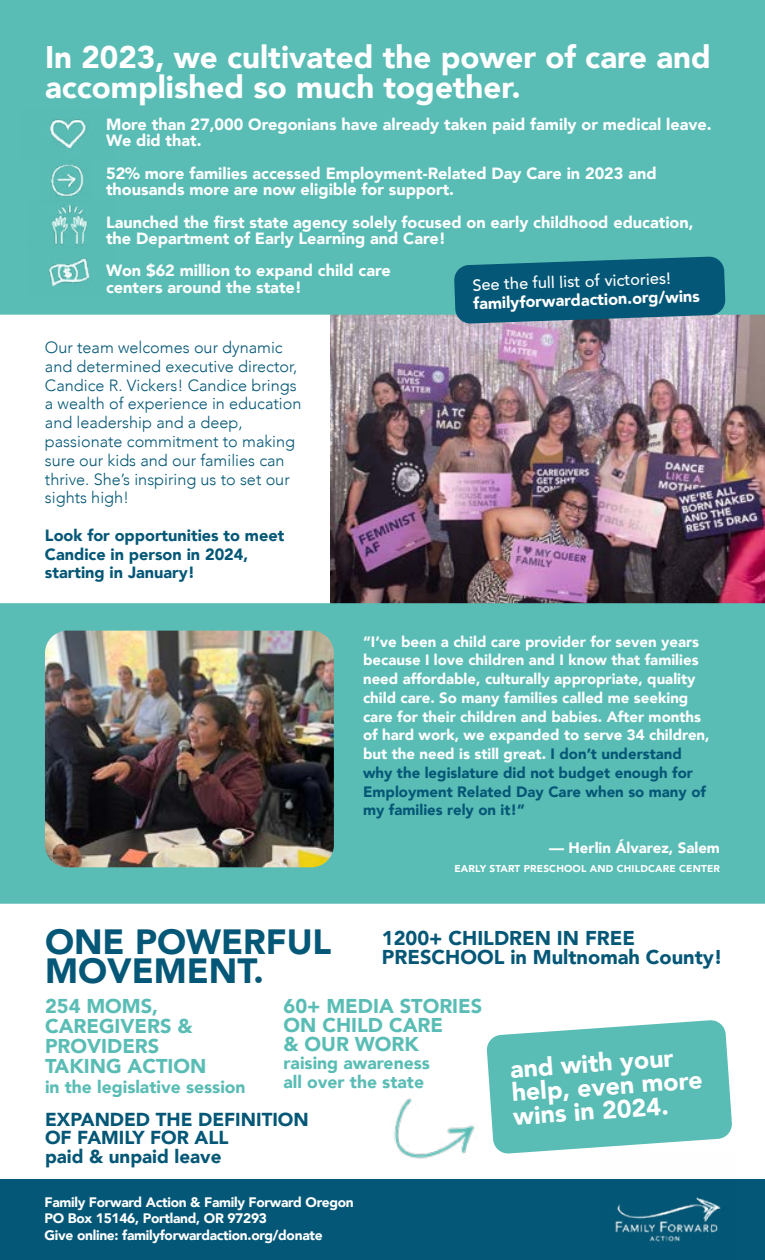
<style>
.page{position:relative;width:765px;height:1260px;background:#fff}
.page>*{position:absolute;margin:0;border:0;box-sizing:border-box;transform-origin:0 0}
.t1{font:900 35px/28.8px "Avenir";color:#045776}
.t2{font:900 31.25px/30px "Avenir";color:#fff}
.t3{font:900 25px/23.8px "Avenir";color:#fff}
.t4{font:900 20px/20px "Avenir";color:#5abdb5}
.t5{font:900 20px/18.8px "Avenir";color:#045776}
.t6{font:900 18.75px/18.8px "Avenir";color:#045776}
.t7{font:900 17.5px/18.8px "Avenir";color:#5abdb5}
.t8{font:900 16.25px/16.2px "Avenir";color:#fff}
.t9{font:300 16.25px/18.8px "Avenir";color:#045776}
.t10{font:900 16.25px/18.8px "Avenir";color:#045776}
.t11{font:500 16.25px "Avenir";color:#fff}
.t12{font:900 15px/18.8px "Avenir";color:#fff}
.t13{font:900 13.75px/16.5px "Avenir";letter-spacing:-.02em;color:#fff}
.t14{font:900 10px "Avenir";letter-spacing:.02em;color:#fff}
.s1{color:#045776}
</style>
<div class="page">
<svg style="left:486px;top:1020px;width:246px;height:134px;background:#6ec5be"></svg>
<img style="left:330px;top:315px;width:435px;height:288px">
<div style="left:0;top:603px;width:765px;height:301px;background:#5abdb5"></div>
<div style="left:0;top:0;width:765px;height:315px;background:#5abdb5"></div>
<img style="left:45px;top:631px;width:289px;height:236px">
<div style="left:0;top:1180px;width:765px;height:80px;background:#045776"></div>
<img style="left:600px;top:1151px;width:136px;height:91px">
<img style="left:358px;top:1066px;width:147px;height:114px">
<svg style="left:454px;top:256px;width:272px;height:68px;background:#186580"></svg>
<img style="left:40px;top:159px;width:53px;height:40px">
<img style="left:28px;top:199px;width:85px;height:97px">
<img style="left:21px;top:107px;width:92px;height:52px">
<h2 class="t2" style="left:45px;top:41px;width:667px">In 2023, we cultivated the power of care and accomplished so much together.</h2>
<p class="t8" style="left:106px;top:116px;width:607px">More than 27,000 Oregonians have already taken paid family or medical leave.<br>We did that.</p>
<p class="t8" style="left:106px;top:165px;width:552px">52% more families accessed Employment-Related Day Care in 2023 and thousands more are now eligible for support.</p>
<p class="t8" style="left:106px;top:213px;width:589px">Launched the first state agency solely focused on early childhood education, the Department of Early Learning and Care!</p>
<p class="t8" style="left:106px;top:262px;width:286px">Won $62 million to expand child care centers around the state!</p>
<p class="t11" style="left:472px;top:271px;width:200px;rotate:-2deg">See the full list of victories!</p>
<p class="t8" style="left:473px;top:295px;width:228px;rotate:-2deg">familyforwardaction.org/wins</p>
<p class="t9" style="left:45px;top:338px;width:258px">Our team welcomes our dynamic and determined executive director,<br>Candice R. Vickers! Candice brings a wealth of experience in education and leadership and a deep, passionate commitment to making sure our kids and our families can thrive. She’s inspiring us to set our sights high!</p>
<p class="t10" style="left:45px;top:525px;width:241px">Look for opportunities to meet<br>Candice in person in 2024, starting in January!</p>
<h1 class="t1" style="left:45px;top:927px;width:288px">ONE POWERFUL<br>MOVEMENT.</h1>
<p class="t12" style="left:363px;top:632px;width:348px">“I’ve been a child care provider for seven years because I love children and I know that families need affordable, culturally appropriate, quality child care. So many families called me seeking care for their children and babies. After months of hard work, we expanded to serve 34 children, but the need is still great. <span class="s1">I don’t understand why the legislature did not budget enough for Employment Related Day Care when so many of my families rely on it!”</span></p>
<p class="t12" style="left:549px;top:838px;width:172px">— Herlin Álvarez, Salem</p>
<p class="t14" style="left:454px;top:859px;width:267px">EARLY START PRESCHOOL AND CHILDCARE CENTER</p>
<h3 class="t5" style="left:382px;top:929px;width:342px">1200+ CHILDREN IN FREE<br>PRESCHOOL in Multnomah County!</h3>
<h3 class="t4" style="left:45px;top:996px;width:163px">254 MOMS,<br>CAREGIVERS &amp;<br>PROVIDERS<br>TAKING ACTION</h3>
<p class="t7" style="left:45px;top:1077px;width:202px">in the legislative session</p>
<h3 class="t4" style="left:284px;top:996px;width:200px;line-height:18.8px">60+ MEDIA STORIES<br>ON CHILD CARE<br>&amp; OUR WORK</h3>
<p class="t7" style="left:284px;top:1053px;width:148px">raising awareness all over the state</p>
<p class="t6" style="left:45px;top:1109px;width:265px">EXPANDED THE DEFINITION<br>OF FAMILY FOR ALL<br>paid &amp; unpaid leave</p>
<p class="t13" style="left:45px;top:1193px;width:311px">Family Forward Action &amp; Family Forward Oregon<br>PO Box 15146, Portland, OR 97293<br>Give online: familyforwardaction.org/donate</p>
<h3 class="t3" style="left:509px;top:1056px;width:193px;rotate:-4deg">and with your help, even more wins in 2024.</h3>
</div>
